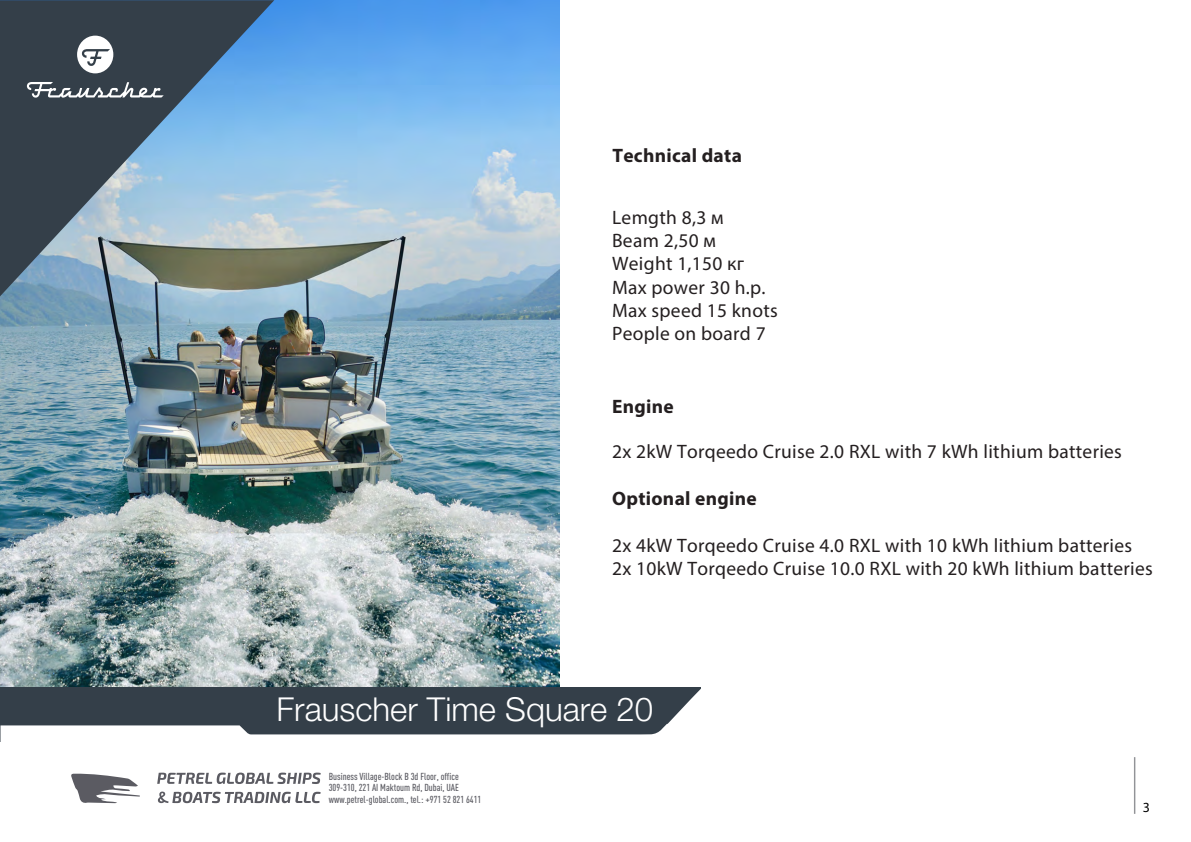
<style>
.page{position:relative;width:1191px;height:842px;background:#fff}
.page>*{position:absolute;margin:0;border:0;box-sizing:border-box;transform-origin:0 0}
.t1{font:300 33px "Helvetica Neue LT Std";color:#fff}
.t2{font:19.5px/23.4px "Myriad Pro";letter-spacing:.015em;color:#241f20}
.t3{font:700 19.5px "Myriad Pro";letter-spacing:.015em;color:#241f20}
.t4{font:14px "Myriad Pro";color:#000}
.t5{font:500 condensed 10px/11.6px "DIN Pro";color:#5b5b62}
</style>
<div class="page">
<img style="left:0;top:0;width:559px;height:688px">
<div style="left:0;top:688px;width:700px;height:54px;background:#343f49"></div>
<svg style="left:625px;top:687px;width:76px;height:37px"></svg>
<svg style="left:1px;top:724px;width:1135px;height:90px"></svg>
<svg style="left:71px;top:773px;width:69px;height:30px"></svg>
<svg style="left:157px;top:773px;width:164px;height:11px"></svg>
<svg style="left:158px;top:791px;width:163px;height:12px"></svg>
<svg style="left:0;top:0;width:274px;height:296px;background:#637b8c"></svg>
<svg style="left:77px;top:36px;width:36px;height:37px"></svg>
<svg style="left:27px;top:82px;width:136px;height:16px"></svg>
<hr style="left:1134px;top:757px;width:1px;height:57px;background:#929397">
<p class="t3" style="left:612px;top:143px;width:131px">Technical data</p>
<p class="t2" style="left:612px;top:205px;width:167px">Lemgth 8,3 м<br>Beam 2,50 м<br>Weight 1,150 кг<br>Max power 30 h.p.<br>Max speed 15 knots<br>People on board 7</p>
<p class="t3" style="left:612px;top:393px;width:63px">Engine</p>
<p class="t2" style="left:612px;top:439px;width:511px">2x 2kW Torqeedo Cruise 2.0 RXL with 7 kWh lithium batteries</p>
<p class="t3" style="left:612px;top:485px;width:146px">Optional engine</p>
<p class="t2" style="left:612px;top:533px;width:542px">2x 4kW Torqeedo Cruise 4.0 RXL with 10 kWh lithium batteries<br>2x 10kW Torqeedo Cruise 10.0 RXL with 20 kWh lithium batteries</p>
<h1 class="t1" style="left:276px;top:689px;width:378px">Frauscher Time Square 20</h1>
<p class="t5" style="left:329px;top:769px;width:154px">Business Village-Block B 3d Floor, office<br>309-310, 221 AI Maktoum Rd, Dubai, UAE www.petrel-global.com., tel.: +971 52 821 6411</p>
<p class="t4" style="left:1142px;top:799px;width:9px">3</p>
</div>
